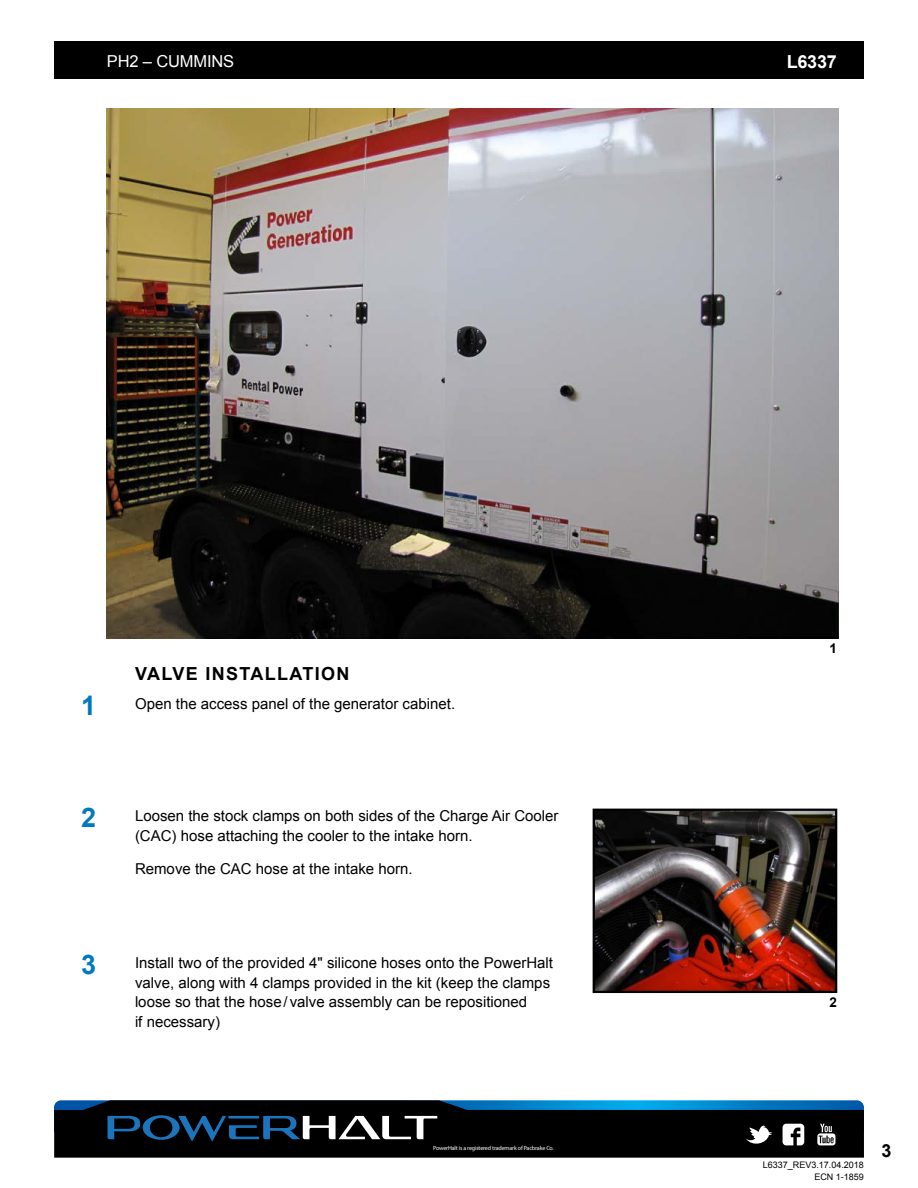
<style>
.page{position:relative;width:918px;height:1188px;background:#fff}
.page>*{position:absolute;margin:0;border:0;box-sizing:border-box;transform-origin:0 0}
.t1{font:700 27px "Arial";color:#0079c1}
.t2{font:700 18px "Arial";letter-spacing:.075em;color:#000}
.t3{font:700 18px "Arial";letter-spacing:-.01em;color:#fff}
.t4{font:16.5px "Arial";letter-spacing:-.01em;color:#fff}
.t5{font:15px/19.5px "Arial";color:#000}
.t6{font:700 13.5px "Arial";color:#000}
.t7{font:9px/12px "Arial";color:#000;text-align:right}
.t8{font:italic 300 6px "Brown";letter-spacing:-.025em;color:#fff}
</style>
<div class="page">
<svg style="left:54px;top:1147px;width:810px;height:11px;background:#080808"></svg>
<div style="left:54px;top:41px;width:810px;height:38px;background:#000"></div>
<svg style="left:54px;top:1100px;width:810px;height:47px;background:#11242f"></svg>
<img style="left:107px;top:108px;width:731px;height:531px">
<img style="left:596px;top:812px;width:238px;height:178px">
<div style="left:593px;top:809px;width:244px;height:184px;border:2px solid #000"></div>
<p class="t4" style="left:107px;top:51px;width:129px">PH2 – CUMMINS</p>
<p class="t3" style="left:787px;top:50px;width:52px">L6337</p>
<p class="t2" style="left:135px;top:662px;width:216px">VALVE INSTALLATION</p>
<h1 class="t1" style="left:81px;top:687px;width:17px">1</h1>
<p class="t5" style="left:135px;top:694px;width:322px">Open the access panel of the generator cabinet.</p>
<h1 class="t1" style="left:81px;top:800px;width:17px">2</h1>
<p class="t5" style="left:135px;top:806px;width:425px">Loosen the stock clamps on both sides of the Charge Air Cooler (CAC) hose attaching the cooler to the intake horn.</p>
<p class="t5" style="left:135px;top:859px;width:279px">Remove the CAC hose at the intake horn.</p>
<h1 class="t1" style="left:81px;top:947px;width:17px">3</h1>
<p class="t5" style="left:135px;top:953px;width:420px">Install two of the provided 4" silicone hoses onto the PowerHalt valve, along with 4 clamps provided in the kit (keep the clamps loose so that the hose/valve assembly can be repositioned<br>if necessary)</p>
<p class="t6" style="left:829px;top:640px;width:9px">1</p>
<p class="t6" style="left:829px;top:993px;width:9px">2</p>
<p class="t8" style="left:433px;top:1144px;width:122px">PowerHalt is a registered trademark of Pacbrake Co.</p>
<p class="t2" style="left:881px;top:1139px;width:12px">3</p>
<p class="t7" style="left:763px;top:1158px;width:103px">L6337_REV3.17.04.2018<br>ECN 1-1859</p>
</div>
